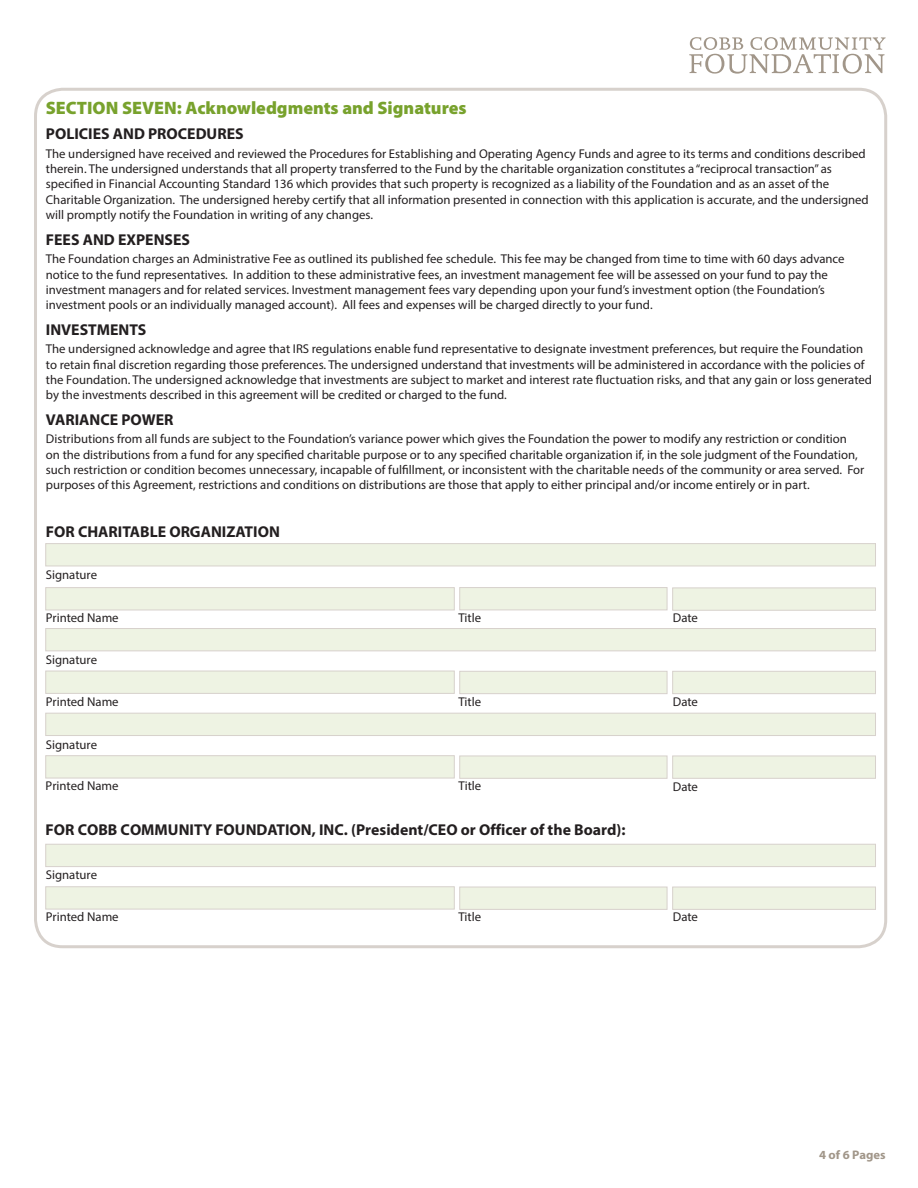
<style>
.page{position:relative;width:918px;height:1188px;background:#fff}
.page>*{position:absolute;margin:0;border:0;box-sizing:border-box;transform-origin:0 0}
.Subheading{font:900 18px "Myriad Pro";color:#78a22d}
.Black_Subheading{font:700 15.75px "Myriad Pro";color:#231f20}
.No_spacing{font:12.75px/15.3px "Myriad Pro";color:#231f20}
.Questions{font:12.75px "Myriad Pro";color:#231f20}
.Black_Subheading-2{font:12.75px "Myriad Pro";color:#231f20}
.t1{font:700 12.45px "Myriad Pro";color:#a19689}
</style>
<div class="page">
<svg style="left:689px;top:37px;width:197px;height:37px"></svg>
<div style="left:45px;top:543px;width:831px;height:23px;background:#eef3e3;border:1px solid #d7d1cc"></div>
<div style="left:45px;top:628px;width:831px;height:23px;background:#eef3e3;border:1px solid #d7d1cc"></div>
<div style="left:45px;top:713px;width:831px;height:23px;background:#eef3e3;border:1px solid #d7d1cc"></div>
<div style="left:45px;top:844px;width:831px;height:23px;background:#eef3e3;border:1px solid #d7d1cc"></div>
<div style="left:45px;top:587px;width:410px;height:23px;background:#eef3e3;border:1px solid #d7d1cc"></div>
<div style="left:45px;top:671px;width:410px;height:23px;background:#eef3e3;border:1px solid #d7d1cc"></div>
<div style="left:45px;top:755px;width:410px;height:23px;background:#eef3e3;border:1px solid #d7d1cc"></div>
<div style="left:45px;top:886px;width:410px;height:23px;background:#eef3e3;border:1px solid #d7d1cc"></div>
<div style="left:459px;top:671px;width:208px;height:23px;background:#eef3e3;border:1px solid #d7d1cc"></div>
<div style="left:459px;top:587px;width:208px;height:23px;background:#eef3e3;border:1px solid #d7d1cc"></div>
<div style="left:459px;top:756px;width:208px;height:23px;background:#eef3e3;border:1px solid #d7d1cc"></div>
<div style="left:459px;top:887px;width:208px;height:23px;background:#eef3e3;border:1px solid #d7d1cc"></div>
<div style="left:672px;top:588px;width:204px;height:23px;background:#eef3e3;border:1px solid #d7d1cc"></div>
<div style="left:672px;top:671px;width:204px;height:23px;background:#eef3e3;border:1px solid #d7d1cc"></div>
<div style="left:672px;top:756px;width:204px;height:23px;background:#eef3e3;border:1px solid #d7d1cc"></div>
<div style="left:672px;top:887px;width:204px;height:23px;background:#eef3e3;border:1px solid #d7d1cc"></div>
<p class="Subheading" style="left:46px;top:96px;width:422px">SECTION SEVEN: Acknowledgments and Signatures</p>
<p class="Black_Subheading" style="left:46px;top:124px;width:199px">POLICIES AND PROCEDURES</p>
<p class="No_spacing" style="left:46px;top:146px;width:824px">The undersigned have received and reviewed the Procedures for Establishing and Operating Agency Funds and agree to its terms and conditions described therein. The undersigned understands that all property transferred to the Fund by the charitable organization constitutes a “reciprocal transaction” as specified in Financial Accounting Standard 136 which provides that such property is recognized as a liability of the Foundation and as an asset of the Charitable Organization. The undersigned hereby certify that all information presented in connection with this application is accurate, and the undersigned will promptly notify the Foundation in writing of any changes.</p>
<p class="Black_Subheading" style="left:46px;top:229px;width:146px">FEES AND EXPENSES</p>
<p class="No_spacing" style="left:46px;top:251px;width:800px">The Foundation charges an Administrative Fee as outlined its published fee schedule. This fee may be changed from time to time with 60 days advance notice to the fund representatives. In addition to these administrative fees, an investment management fee will be assessed on your fund to pay the investment managers and for related services. Investment management fees vary depending upon your fund’s investment option (the Foundation’s investment pools or an individually managed account). All fees and expenses will be charged directly to your fund.</p>
<p class="Black_Subheading" style="left:46px;top:319px;width:102px">INVESTMENTS</p>
<p class="No_spacing" style="left:46px;top:341px;width:828px">The undersigned acknowledge and agree that IRS regulations enable fund representative to designate investment preferences, but require the Foundation to retain final discretion regarding those preferences. The undersigned understand that investments will be administered in accordance with the policies of the Foundation. The undersigned acknowledge that investments are subject to market and interest rate fluctuation risks, and that any gain or loss generated by the investments described in this agreement will be credited or charged to the fund.</p>
<p class="Black_Subheading" style="left:46px;top:409px;width:129px">VARIANCE POWER</p>
<p class="No_spacing" style="left:46px;top:431px;width:820px">Distributions from all funds are subject to the Foundation’s variance power which gives the Foundation the power to modify any restriction or condition<br>on the distributions from a fund for any specified charitable purpose or to any specified charitable organization if, in the sole judgment of the Foundation, such restriction or condition becomes unnecessary, incapable of fulfillment, or inconsistent with the charitable needs of the community or area served. For purposes of this Agreement, restrictions and conditions on distributions are those that apply to either principal and/or income entirely or in part.</p>
<p class="Black_Subheading" style="left:46px;top:521px;width:235px">FOR CHARITABLE ORGANIZATION</p>
<p class="Questions" style="left:46px;top:567px;width:53px">Signature</p>
<p class="Questions" style="left:46px;top:609px;width:74px">Printed Name</p>
<p class="Questions" style="left:458px;top:609px;width:24px">Title</p>
<p class="Questions" style="left:673px;top:609px;width:27px">Date</p>
<p class="Questions" style="left:46px;top:652px;width:53px">Signature</p>
<p class="Questions" style="left:46px;top:694px;width:74px">Printed Name</p>
<p class="Questions" style="left:458px;top:694px;width:24px">Title</p>
<p class="Questions" style="left:673px;top:694px;width:27px">Date</p>
<p class="Questions" style="left:46px;top:736px;width:53px">Signature</p>
<p class="Black_Subheading-2" style="left:46px;top:778px;width:74px">Printed Name</p>
<p class="Black_Subheading-2" style="left:458px;top:778px;width:24px">Title</p>
<p class="Questions" style="left:673px;top:779px;width:27px">Date</p>
<p class="Black_Subheading" style="left:46px;top:819px;width:581px">FOR COBB COMMUNITY FOUNDATION, INC. (President/CEO or Officer of the Board):</p>
<p class="Questions" style="left:46px;top:867px;width:53px">Signature</p>
<p class="Questions" style="left:46px;top:909px;width:74px">Printed Name</p>
<p class="Questions" style="left:458px;top:909px;width:24px">Title</p>
<p class="Questions" style="left:673px;top:909px;width:27px">Date</p>
<p class="t1" style="left:819px;top:1147px;width:68px">4 of 6 Pages</p>
</div>
